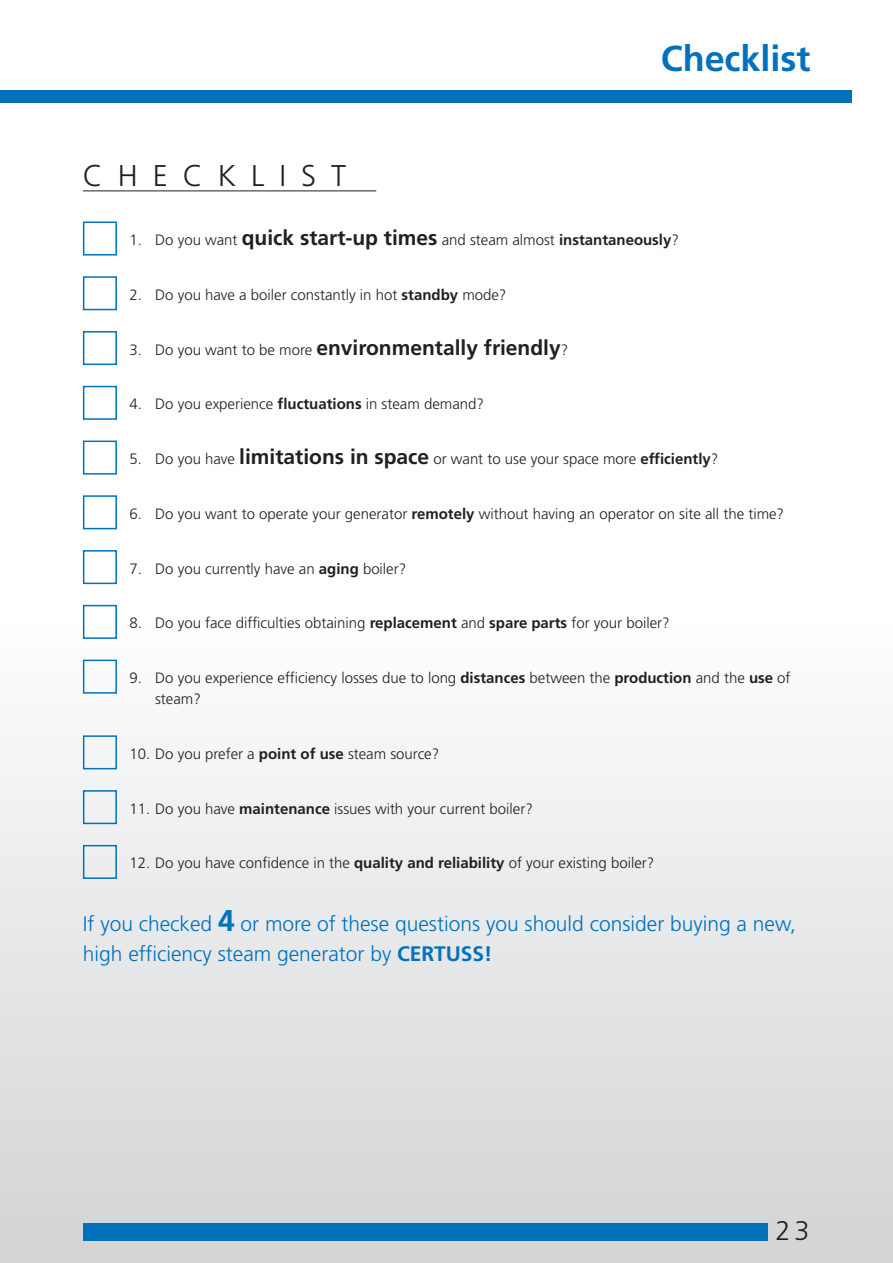
<style>
.page{position:relative;width:893px;height:1263px;background:#fff}
.page>*{position:absolute;margin:0;border:0;box-sizing:border-box;transform-origin:0 0}
.t1{font:700 36px "Frutiger";color:#0072bc}
.t2{font:300 30px "Frutiger";letter-spacing:.5em;color:#231f20}
.t3{font:300 27px "Frutiger";color:#231f20}
.t4{font:300 21px/29.2px "Frutiger";color:#0072bc}
.t5{font:700 21px "Frutiger";color:#231f20}
.t6{font:300 15px/21px "Frutiger";color:#231f20}
.s1{color:#fff}
.s2{font-weight:700;font-size:21px}
.s3{font-weight:700}
.s4{font-weight:300;font-size:15px}
.s5{font-weight:700;font-size:30px}
</style>
<div class="page">
<div style="left:0;top:0;width:893px;height:1263px;background:linear-gradient(to bottom,#fff,#dbdddf)"></div>
<div style="left:0;top:90px;width:851px;height:13px;background:#0072bc"></div>
<div style="left:83px;top:1223px;width:684px;height:17px;background:#0072bc"></div>
<hr style="left:83px;top:191px;width:293px;height:1px;background:#231f20">
<div style="left:83px;top:221px;width:34px;height:35px;border:2px solid #0072bc"></div>
<div style="left:83px;top:276px;width:34px;height:34px;border:2px solid #0072bc"></div>
<div style="left:83px;top:331px;width:34px;height:34px;border:2px solid #0072bc"></div>
<div style="left:83px;top:386px;width:34px;height:34px;border:2px solid #0072bc"></div>
<div style="left:83px;top:441px;width:34px;height:34px;border:2px solid #0072bc"></div>
<div style="left:83px;top:495px;width:34px;height:34px;border:2px solid #0072bc"></div>
<div style="left:83px;top:550px;width:34px;height:34px;border:2px solid #0072bc"></div>
<div style="left:83px;top:605px;width:34px;height:34px;border:2px solid #0072bc"></div>
<div style="left:83px;top:660px;width:34px;height:34px;border:2px solid #0072bc"></div>
<div style="left:83px;top:735px;width:34px;height:34px;border:2px solid #0072bc"></div>
<div style="left:83px;top:790px;width:34px;height:34px;border:2px solid #0072bc"></div>
<div style="left:83px;top:845px;width:34px;height:34px;border:2px solid #0072bc"></div>
<h2 class="t2" style="left:83px;top:164px;width:295px">CHECKLIST<span class="s1">S</span></h2>
<h1 class="t1" style="left:661px;top:44px;width:151px">Checklist</h1>
<p class="t6" style="left:129px;top:230px;width:551px">1. Do you want <span class="s2">quick start-up times</span> and steam almost <span class="s3">instantaneously</span>?</p>
<p class="t6" style="left:129px;top:285px;width:379px">2. Do you have a boiler constantly in hot <span class="s3">standby</span> mode?</p>
<h3 class="t5" style="left:129px;top:339px;width:440px"><span class="s4">3. Do you want to be more</span> environmentally friendly<span class="s4">?</span></h3>
<p class="t6" style="left:129px;top:395px;width:356px">4. Do you experience <span class="s3">fluctuations</span> in steam demand?</p>
<p class="t6" style="left:129px;top:449px;width:590px">5. Do you have <span class="s2">limitations in space</span> or want to use your space more <span class="s3">efficiently</span>?</p>
<p class="t6" style="left:129px;top:504px;width:656px">6. Do you want to operate your generator <span class="s3">remotely</span> without having an operator on site all the time?</p>
<p class="t6" style="left:129px;top:559px;width:278px">7. Do you currently have an <span class="s3">aging</span> boiler?</p>
<p class="t6" style="left:129px;top:614px;width:542px">8. Do you face difficulties obtaining <span class="s3">replacement</span> and <span class="s3">spare parts</span> for your boiler?</p>
<p class="t6" style="left:155px;top:669px;width:637px;text-indent:-26px">9. Do you experience efficiency losses due to long <span class="s3">distances</span> between the <span class="s3">production</span> and the <span class="s3">use</span> of steam?</p>
<p class="t6" style="left:129px;top:744px;width:311px">10. Do you prefer a <span class="s3">point of use</span> steam source?</p>
<p class="t6" style="left:129px;top:799px;width:405px">11. Do you have <span class="s3">maintenance</span> issues with your current boiler?</p>
<p class="t6" style="left:129px;top:854px;width:526px">12. Do you have confidence in the <span class="s3">quality and reliability</span> of your existing boiler?</p>
<h3 class="t4" style="left:83px;top:911px;width:715px">If you checked <span class="s5">4</span> or more of these questions you should consider buying a new, high efficiency steam generator by <span class="s3">CERTUSS!</span></h3>
<h3 class="t3" style="left:775px;top:1219px;width:36px">23</h3>
</div>
